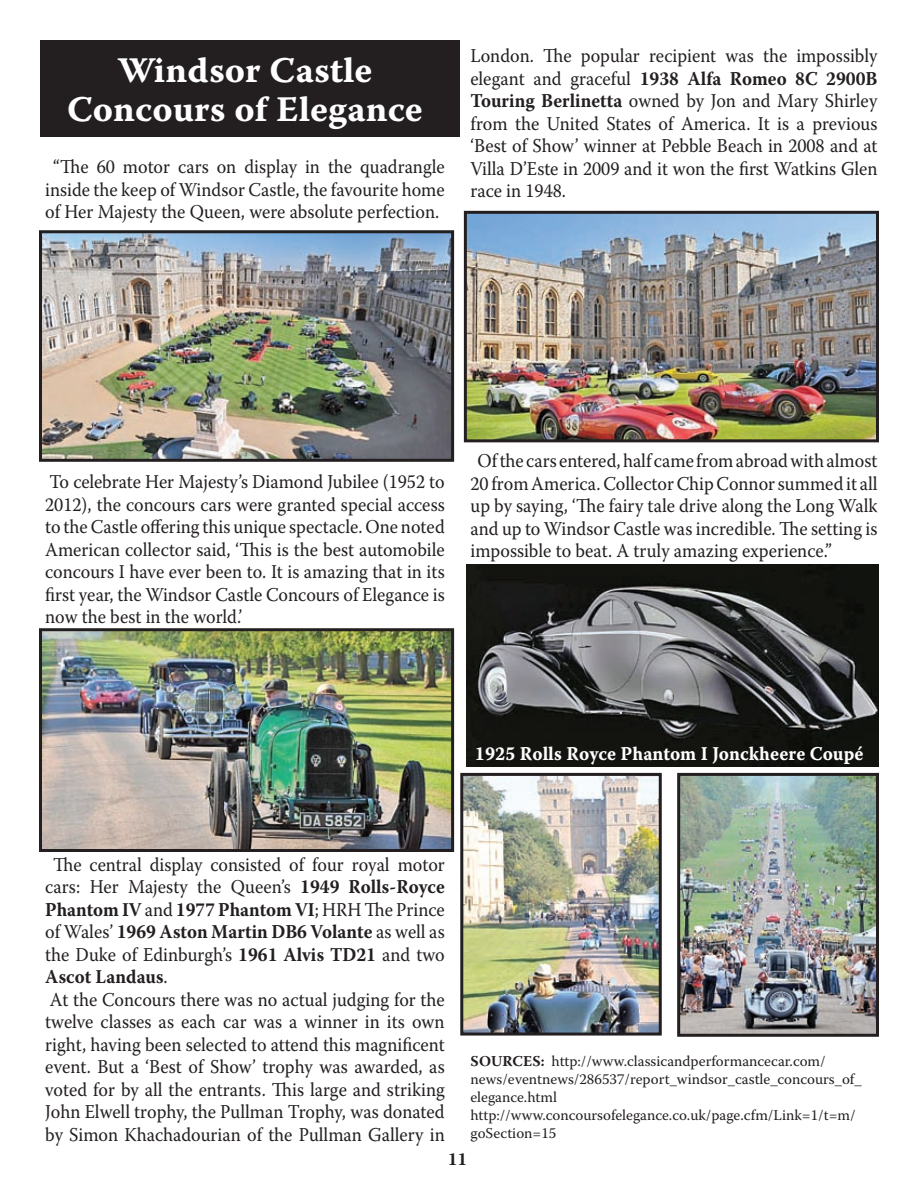
<style>
.page{position:relative;width:918px;height:1188px;background:#fff}
.page>*{position:absolute;margin:0;border:0;box-sizing:border-box;transform-origin:0 0}
.t1{font:36px/39px "Warnock Pro Bold Capt";color:#fff;text-align:center}
.t2{font:19.5px/22.5px "Warnock Pro";color:#231f20;text-align:justify;scale:.93 1}
.t3{font:19.5px "Warnock Pro Bold Capt";color:#fff;scale:.93 1}
.t4{font:700 18px "Warnock Pro";color:#231f20}
.t5{font:15px/18px "Warnock Pro";color:#231f20}
.s1{font-weight:700}
</style>
<div class="page">
<img style="left:43px;top:234px;width:407px;height:224px">
<div style="left:39px;top:230px;width:415px;height:232px;border:3px solid #231f20"></div>
<img style="left:43px;top:632px;width:407px;height:216px">
<div style="left:39px;top:628px;width:415px;height:224px;border:3px solid #231f20"></div>
<img style="left:468px;top:215px;width:407px;height:223px">
<div style="left:464px;top:211px;width:415px;height:231px;border:3px solid #231f20"></div>
<img style="left:466px;top:564px;width:412px;height:202px">
<img style="left:464px;top:777px;width:194px;height:255px">
<div style="left:460px;top:773px;width:202px;height:263px;border:3px solid #231f20"></div>
<img style="left:681px;top:777px;width:194px;height:256px">
<div style="left:677px;top:773px;width:202px;height:264px;border:3px solid #231f20"></div>
<div style="left:40px;top:40px;width:420px;height:97px;background:#231f20"></div>
<h1 class="t1" style="left:67px;top:50px;width:357px">Windsor Castle<br>Concours of Elegance</h1>
<p class="t2" style="left:45px;top:155px;width:431px;text-align:center">“The 60 motor cars on display in the quadrangle inside the keep of Windsor Castle, the favourite home of Her Majesty the Queen, were absolute perfection.</p>
<p class="t2" style="left:470px;top:44px;width:439px">London. The popular recipient was the impossibly elegant and graceful <span class="s1">1938 Alfa Romeo 8C 2900B Touring Berlinetta</span> owned by Jon and Mary Shirley from the United States of America. It is a previous ‘Best of Show’ winner at Pebble Beach in 2008 and at Villa D’Este in 2009 and it won the first Watkins Glen race in 1948.</p>
<p class="t2" style="left:45px;top:470px;width:431px">To celebrate Her Majesty’s Diamond Jubilee (1952 to 2012), the concours cars were granted special access to the Castle offering this unique spectacle. One noted American collector said, ‘This is the best automobile concours I have ever been to. It is amazing that in its first year, the Windsor Castle Concours of Elegance is now the best in the world.’</p>
<p class="t2" style="left:470px;top:449px;width:439px;text-indent:7px">Of the cars entered, half came from abroad with almost 20 from America. Collector Chip Connor summed it all up by saying, ‘The fairy tale drive along the Long Walk and up to Windsor Castle was incredible. The setting is impossible to beat. A truly amazing experience.”</p>
<p class="t3" style="left:475px;top:742px;width:419px">1925 Rolls Royce Phantom I Jonckheere Coupé</p>
<p class="t2" style="left:45px;top:853px;width:431px;text-align:left;text-indent:8px">The central display consisted of four royal motor cars: Her Majesty the Queen’s <span class="s1">1949 Rolls-Royce Phantom IV</span> and <span class="s1">1977 Phantom VI</span>; HRH The Prince of Wales’ <span class="s1">1969 Aston Martin DB6 Volante</span> as well as the Duke of Edinburgh’s <span class="s1">1961 Alvis TD21</span> and two <span class="s1">Ascot Landaus</span>.<br>At the Concours there was no actual judging for the twelve classes as each car was a winner in its own right, having been selected to attend this magnificent event. But a ‘Best of Show’ trophy was awarded, as voted for by all the entrants. This large and striking John Elwell trophy, the Pullman Trophy, was donated by Simon Khachadourian of the Pullman Gallery in</p>
<p class="t5" style="left:470px;top:1052px;width:393px"><span class="s1">SOURCES:</span> http://www.classicandperformancecar.com/ news/eventnews/286537/report_windsor_castle_concours_of_ elegance.html http://www.concoursofelegance.co.uk/page.cfm/Link=1/t=m/ goSection=15</p>
<p class="t4" style="left:448px;top:1148px;width:21px">11</p>
</div>
